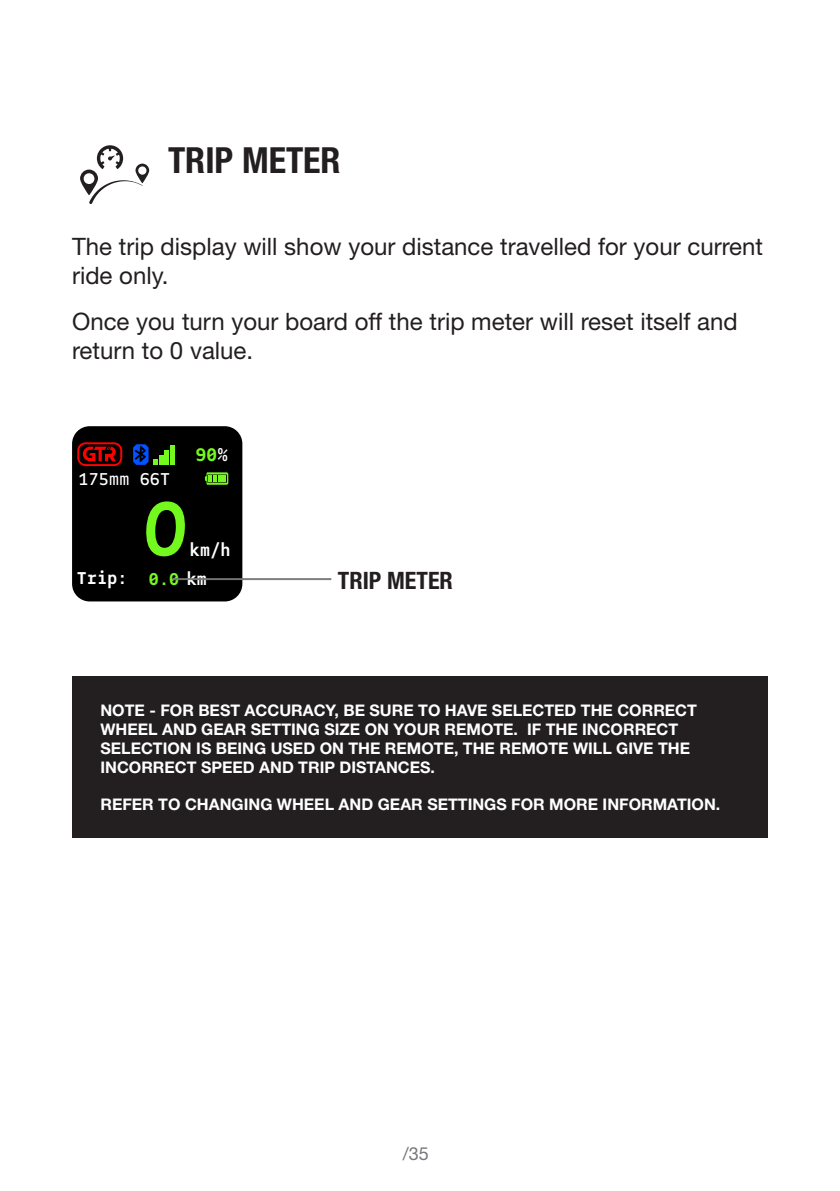
<style>
.page{position:relative;width:840px;height:1191px;background:#fff}
.page>*{position:absolute;margin:0;border:0;box-sizing:border-box;transform-origin:0 0}
.t1{font:800 75px "Avenir LT Std";color:#74f91f}
.Headline_CapsLock_18{font:700 condensed 36px "Helvetica Neue LT Std";color:#231f20}
.Text{font:24px/28.8px "Helvetica Neue LT Std";color:#231f20}
.Callout_CAPS_12{font:700 condensed 24px "Helvetica Neue LT Std";color:#231f20}
.t2{font:700 19.8px "Gemeli Mono";color:#74f91f}
.t3{font:700 18.6px "Gemeli Mono";letter-spacing:.05em;color:#fff}
.t4{font:18.6px "Gemeli Mono";letter-spacing:.05em;color:#fff}
.t5{font:18px "Helvetica Neue LT Std";color:#76787b}
.Notes{font:700 16px/19.2px "Helvetica Neue LT Std";color:#fff}
.s1{font-weight:400;color:#fff}
.s2{color:#74f91f}
</style>
<div class="page">
<div style="left:72px;top:676px;width:695px;height:162px;background:#231f20"></div>
<svg style="left:80px;top:145px;width:69px;height:59px"></svg>
<div style="left:72px;top:426px;width:170px;height:175px;background:#000;border-radius:18px"></div>
<hr style="left:159px;top:455px;width:4px;height:10px;background:#74f91f">
<hr style="left:164px;top:450px;width:4px;height:15px;background:#74f91f">
<hr style="left:170px;top:446px;width:4px;height:19px;background:#74f91f">
<svg style="left:133px;top:444px;width:24px;height:21px"></svg>
<svg style="left:205px;top:472px;width:23px;height:13px"></svg>
<svg style="left:77px;top:442px;width:45px;height:24px"></svg>
<hr style="left:172px;top:578px;width:159px;height:2px;background:#76787b">
<p class="Headline_CapsLock_18" style="left:168px;top:139px;width:174px">TRIP METER</p>
<p class="Text" style="left:72px;top:232px;width:692px">The trip display will show your distance travelled for your current ride only.</p>
<p class="Text" style="left:72px;top:307px;width:667px">Once you turn your board off the trip meter will reset itself and return to 0 value.</p>
<p class="t4" style="left:79px;top:465px;width:52px">175mm</p>
<p class="t4" style="left:140px;top:465px;width:31px">66T</p>
<p class="t2" style="left:196px;top:440px;width:33px">90<span class="s1">%</span></p>
<p class="t1" style="left:142px;top:485px;width:51px">0</p>
<p class="t3" style="left:190px;top:536px;width:41px">km/h</p>
<p class="t3" style="left:77px;top:565px;width:131px">Trip: <span class="s2">0.0</span> km</p>
<p class="Callout_CAPS_12" style="left:337px;top:565px;width:116px">TRIP METER</p>
<p class="Notes" style="left:100px;top:700px;width:597px">NOTE - FOR BEST ACCURACY, BE SURE TO HAVE SELECTED THE CORRECT WHEEL AND GEAR SETTING SIZE ON YOUR REMOTE. IF THE INCORRECT SELECTION IS BEING USED ON THE REMOTE, THE REMOTE WILL GIVE THE INCORRECT SPEED AND TRIP DISTANCES.</p>
<p class="Notes" style="left:100px;top:794px;width:621px">REFER TO CHANGING WHEEL AND GEAR SETTINGS FOR MORE INFORMATION.</p>
<p class="t5" style="left:402px;top:1142px;width:28px">/35</p>
</div>
